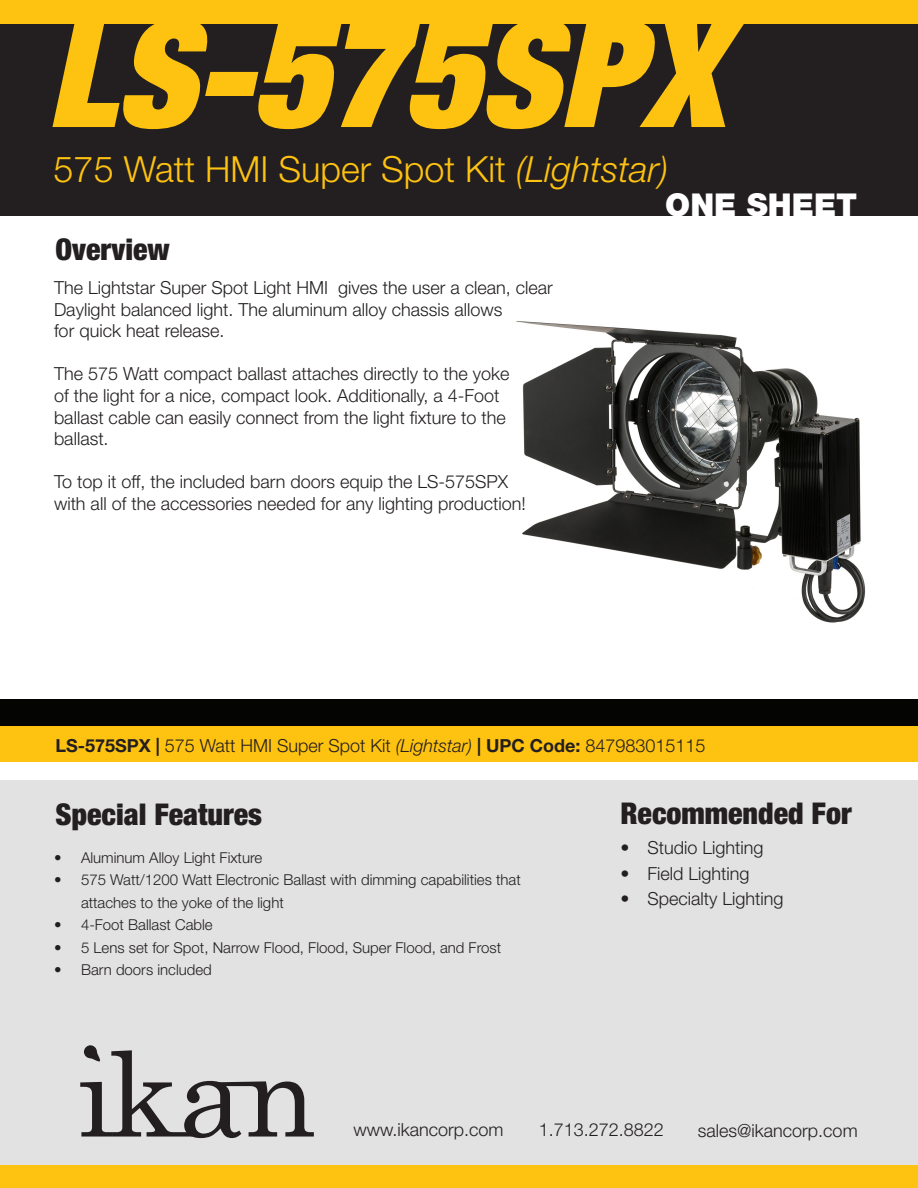
<style>
.page{position:relative;width:918px;height:1188px;background:#fff}
.page>*{position:absolute;margin:0;border:0;box-sizing:border-box;transform-origin:0 0}
.t1{font:italic 900 condensed 148.5px "Helvetica Neue LT Std";color:#fec210}
.t2{font:300 36px "Helvetica Neue LT Std";color:#fec210}
.t3{font:900 31.5px "Helvetica Neue LT Std";color:#fff}
.t4{font:900 condensed 30px "Helvetica Neue LT Std";color:#231f20}
.t5{font:300 18px/21.6px "Helvetica Neue LT Std";color:#231f20}
.t6{font:300 15px/22.5px "Helvetica Neue LT Std";color:#231f20}
.s1{font-style:italic}
.s2{font-weight:700}
</style>
<div class="page">
<div style="left:0;top:780px;width:918px;height:408px;background:#e2e2e2"></div>
<svg style="left:80px;top:1045px;width:234px;height:93px"></svg>
<div style="left:0;top:0;width:918px;height:216px;background:#231f20"></div>
<img style="left:516px;top:321px;width:350px;height:302px">
<div style="left:0;top:0;width:918px;height:24px;background:#fec210"></div>
<div style="left:0;top:724px;width:918px;height:38px;background:#fec210"></div>
<div style="left:0;top:699px;width:918px;height:27px;background:#040503"></div>
<div style="left:0;top:1165px;width:918px;height:23px;background:#fec210"></div>
<p class="t1" style="left:47px;top:-21px;width:679px">LS-575SPX</p>
<p class="t2" style="left:54px;top:148px;width:616px">575 Watt HMI Super Spot Kit <span class="s1">(Lightstar)</span></p>
<p class="t4" style="left:56px;top:231px;width:116px">Overview</p>
<p class="t5" style="left:54px;top:276px;width:500px">The Lightstar Super Spot Light HMI gives the user a clean, clear<br>Daylight balanced light. The aluminum alloy chassis allows<br>for quick heat release.</p>
<p class="t5" style="left:54px;top:363px;width:457px">The 575 Watt compact ballast attaches directly to the yoke of the light for a nice, compact look. Additionally, a 4-Foot ballast cable can easily connect from the light fixture to the ballast.</p>
<p class="t5" style="left:54px;top:471px;width:473px">To top it off, the included barn doors equip the LS-575SPX with all of the accessories needed for any lighting production!</p>
<p class="t3" style="left:665px;top:186px;width:193px">ONE SHEET</p>
<p class="t5" style="left:55px;top:734px;width:652px"><span class="s2">LS-575SPX |</span> 575 Watt HMI Super Spot Kit <span class="s1">(Lightstar)</span> <span class="s2">| UPC Code:</span> 847983015115</p>
<p class="t4" style="left:56px;top:796px;width:208px">Special Features</p>
<p class="t6" style="left:54px;top:846px;width:210px">• Aluminum Alloy Light Fixture</p>
<p class="t6" style="left:81px;top:868px;width:441px;text-indent:-27px">• 575 Watt/1200 Watt Electronic Ballast with dimming capabilities that attaches to the yoke of the light</p>
<p class="t6" style="left:54px;top:913px;width:160px">• 4-Foot Ballast Cable</p>
<p class="t6" style="left:54px;top:936px;width:449px">• 5 Lens set for Spot, Narrow Flood, Flood, Super Flood, and Frost</p>
<p class="t6" style="left:54px;top:958px;width:159px">• Barn doors included</p>
<p class="t4" style="left:620px;top:794px;width:233px">Recommended For</p>
<p class="t5" style="left:620px;top:837px;width:145px">• Studio Lighting</p>
<p class="t5" style="left:620px;top:862px;width:131px">• Field Lighting</p>
<p class="t5" style="left:620px;top:888px;width:165px">• Specialty Lighting</p>
<p class="t5" style="left:353px;top:1118px;width:152px">www.ikancorp.com</p>
<p class="t5" style="left:539px;top:1119px;width:127px">1.713.272.8822</p>
<p class="t5" style="left:698px;top:1119px;width:161px">sales@ikancorp.com</p>
</div>
